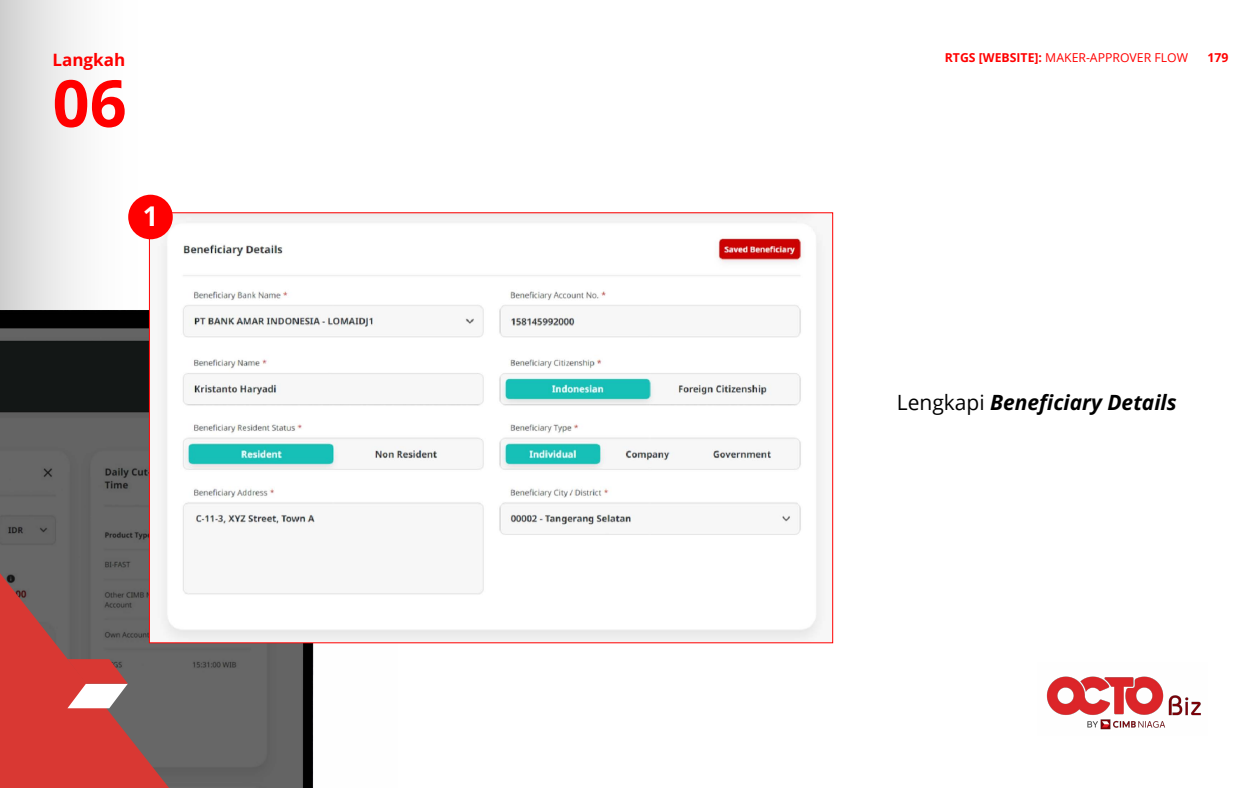
<style>
.page{position:relative;width:1260px;height:788px;background:#fff}
.page>*{position:absolute;margin:0;border:0;box-sizing:border-box;transform-origin:0 0}
.t1{font:700 64.92px "Open Sans";color:#f00}
.t2{font:700 27.21px "Open Sans";color:#fff}
.t3{font:italic 700 21px "Open Sans";color:#000}
.t4{font:700 17.06px "Open Sans";color:#f00}
.t5{font:12.25px "Open Sans";color:#f00}
.t6{font:700 12.25px "Open Sans";color:#f00}
.s1{font-weight:700}
.s2{font-weight:400;font-style:normal}
</style>
<div class="page">
<img style="left:1046px;top:676px;width:155px;height:54px">
<img style="left:0;top:105px;width:571px;height:683px">
<img style="left:151px;top:215px;width:673px;height:426px">
<svg style="left:0;top:573px;width:169px;height:215px;background:#aa5754"></svg>
<div style="left:128px;top:195px;width:45px;height:44px;background:#f00;border-radius:50%"></div>
<h3 class="t4" style="left:52px;top:48px;width:74px">Langkah</h3>
<p class="t5" style="left:945px;top:49px;width:245px"><span class="s1">RTGS [WEBSITE]:</span> MAKER-APPROVER FLOW</p>
<p class="t6" style="left:1207px;top:49px;width:23px">179</p>
<h1 class="t1" style="left:52px;top:59px;width:76px">06</h1>
<h2 class="t2" style="left:143px;top:198px;width:17px">1</h2>
<h3 class="t3" style="left:897px;top:387px;width:282px"><span class="s2">Lengkapi</span> Beneficiary Details</h3>
</div>
